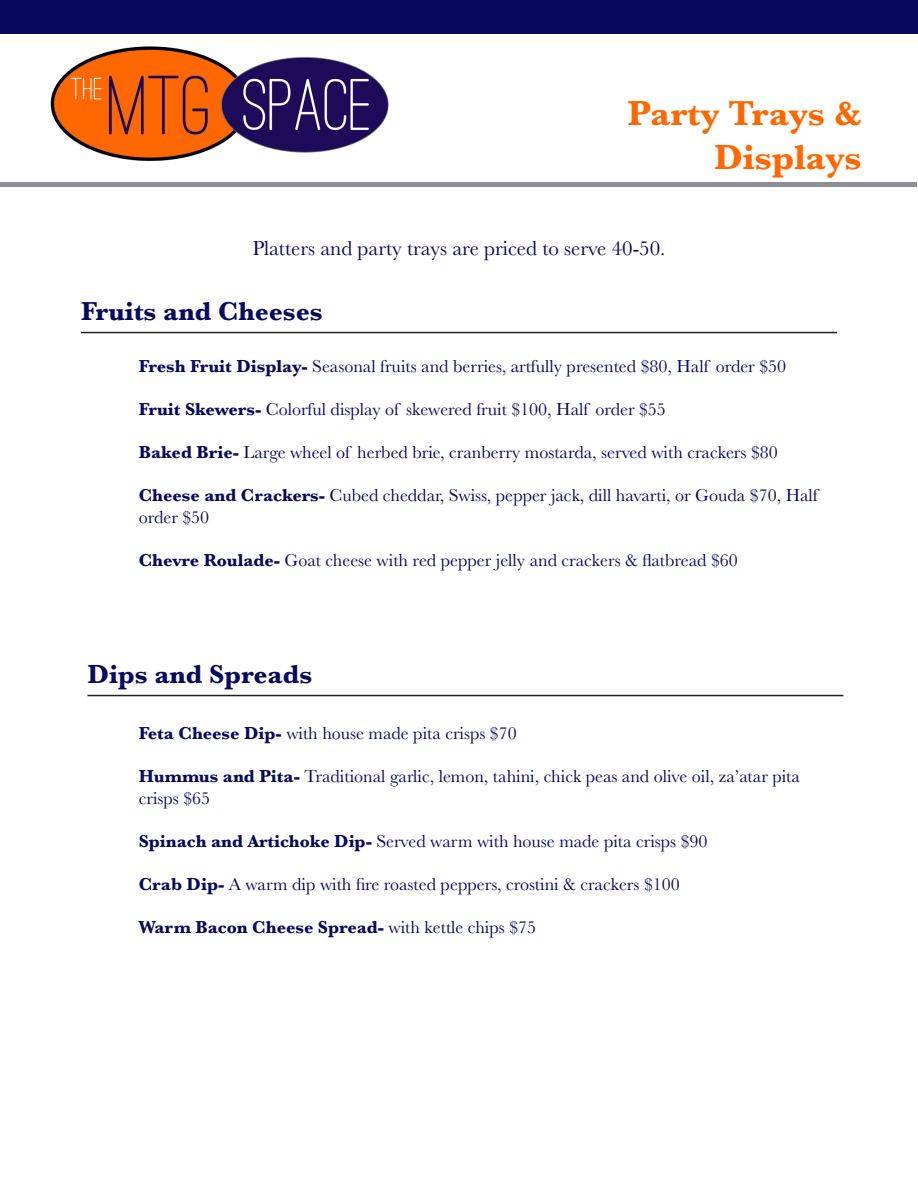
<style>
.page{position:relative;width:918px;height:1188px;background:#fff}
.page>*{position:absolute;margin:0;border:0;box-sizing:border-box;transform-origin:0 0}
.t1{font:700 36px/43.2px "Baskerville";color:#ff6801;text-align:right}
.t2{font:700 27px "Baskerville";color:#08085e}
.t3{font:21px "Baskerville";color:#08085e}
.t4{font:18px/21.6px "Baskerville";color:#08085e}
.t5{font:700 18px "Baskerville";color:#08085e}
.s1{font-weight:700}
.s2{font-weight:400}
</style>
<div class="page">
<div style="left:0;top:0;width:918px;height:34px;background:#08085e"></div>
<hr style="left:81px;top:332px;width:756px;height:1px;background:#231f20">
<hr style="left:87px;top:695px;width:756px;height:1px;background:#231f20">
<hr style="left:0;top:182px;width:916px;height:4px;background:#8d8f92">
<img style="left:50px;top:46px;width:339px;height:115px">
<p class="t1" style="left:628px;top:92px;width:236px">Party Trays &amp;<br>Displays</p>
<p class="t3" style="left:252px;top:234px;width:415px">Platters and party trays are priced to serve 40-50.</p>
<p class="t2" style="left:81px;top:292px;width:243px">Fruits and Cheeses</p>
<p class="t4" style="left:139px;top:355px;width:649px"><span class="s1">Fresh Fruit Display-</span> Seasonal fruits and berries, artfully presented $80, Half order $50</p>
<p class="t4" style="left:139px;top:399px;width:529px"><span class="s1">Fruit Skewers-</span> Colorful display of skewered fruit $100, Half order $55</p>
<p class="t4" style="left:139px;top:442px;width:641px"><span class="s1">Baked Brie-</span> Large wheel of herbed brie, cranberry mostarda, served with crackers $80</p>
<p class="t4" style="left:139px;top:485px;width:681px"><span class="s1">Cheese and Crackers-</span> Cubed cheddar, Swiss, pepper jack, dill havarti, or Gouda $70, Half order $50</p>
<p class="t4" style="left:139px;top:550px;width:601px"><span class="s1">Chevre Roulade-</span> Goat cheese with red pepper jelly and crackers &amp; flatbread $60</p>
<p class="t2" style="left:87px;top:655px;width:226px">Dips and Spreads</p>
<p class="t4" style="left:139px;top:722px;width:380px"><span class="s1">Feta Cheese Dip-</span> with house made pita crisps $70</p>
<p class="t4" style="left:139px;top:766px;width:663px"><span class="s1">Hummus and Pita-</span> Traditional garlic, lemon, tahini, chick peas and olive oil, za’atar pita crisps $65</p>
<p class="t4" style="left:139px;top:830px;width:570px"><span class="s1">Spinach and Artichoke Dip-</span> Served warm with house made pita crisps $90</p>
<p class="t4" style="left:139px;top:874px;width:543px"><span class="s1">Crab Dip-</span> A warm dip with fire roasted peppers, crostini &amp; crackers $100</p>
<p class="t5" style="left:139px;top:915px;width:399px">Warm Bacon Cheese Spread- <span class="s2">with kettle chips $75</span></p>
</div>
